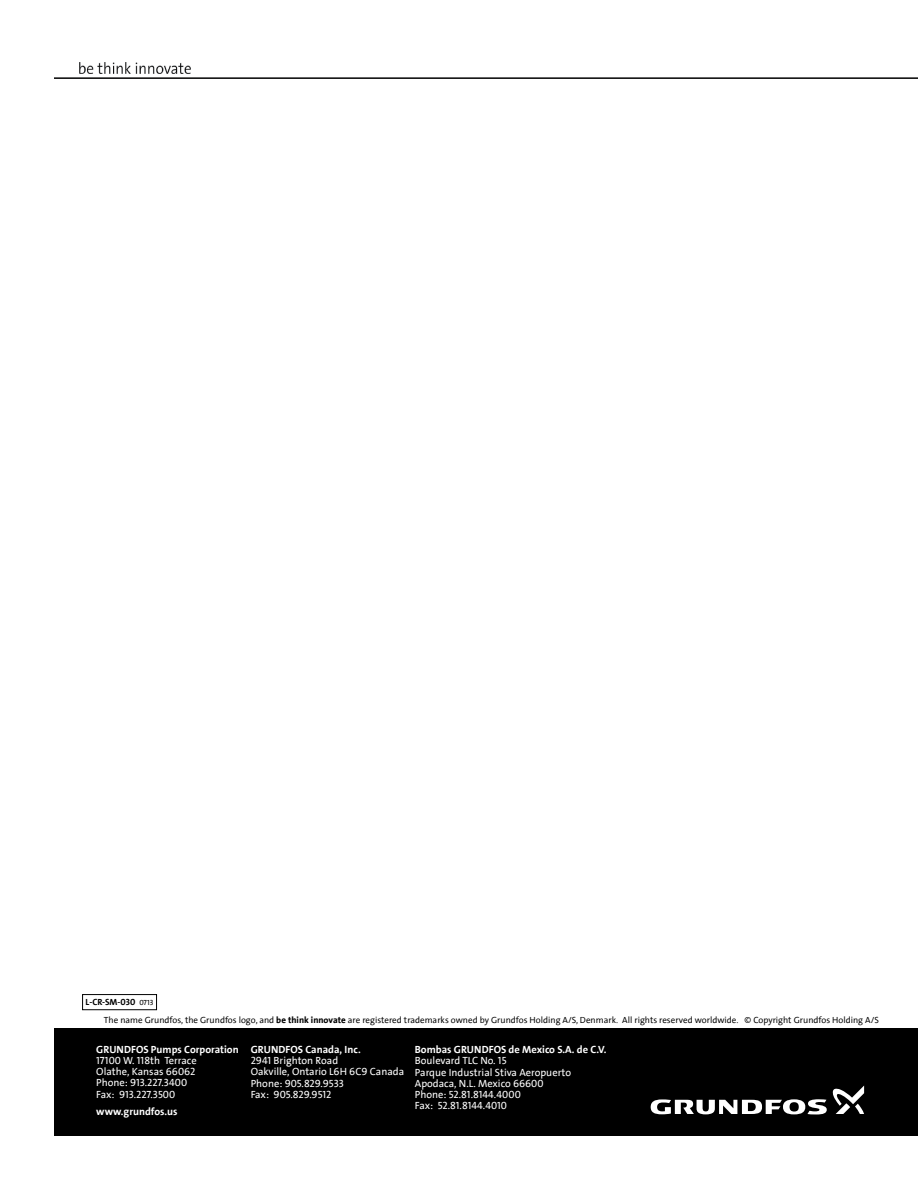
<style>
.page{position:relative;width:918px;height:1188px;background:#fff}
.page>*{position:absolute;margin:0;border:0;box-sizing:border-box;transform-origin:0 0}
.t1{font:10.5px/11.2px "Grundfos The Sans V2";color:#fff}
.t2{font:700 10.5px "Grundfos The Sans V2";color:#fff}
.t3{font:9px "Grundfos The Sans";color:#000}
.t4{font:700 9px "Grundfos The Sans V2";color:#000}
.s1{font-weight:400;font-size:7.5px}
.s2{font-weight:700}
</style>
<div class="page">
<hr style="left:0;top:77px;width:918px;height:2px;background:#000">
<div style="left:54px;top:1028px;width:864px;height:108px;background:#000"></div>
<svg style="left:651px;top:1086px;width:213px;height:28px"></svg>
<div style="left:82px;top:994px;width:75px;height:16px;border:1px solid #000"></div>
<img style="left:80px;top:62px;width:110px;height:11px">
<div style="left:0;top:68px;width:54px;height:26px;background:#fff"></div>
<p class="t4" style="left:86px;top:997px;width:69px">L-CR-SM-030 <span class="s1">0713</span></p>
<p class="t3" style="left:104px;top:1015px;width:777px">The name Grundfos, the Grundfos logo, and <span class="s2">be think innovate</span> are registered trademarks owned by Grundfos Holding A/S, Denmark. All rights reserved worldwide. © Copyright Grundfos Holding A/S</p>
<p class="t2" style="left:96px;top:1042px;width:144px">GRUNDFOS Pumps Corporation</p>
<p class="t1" style="left:96px;top:1055px;width:102px">17100 W. 118th Terrace<br>Olathe, Kansas 66062<br>Phone: 913.227.3400<br>Fax: 913.227.3500</p>
<p class="t2" style="left:96px;top:1105px;width:83px">www.grundfos.us</p>
<p class="t2" style="left:251px;top:1043px;width:111px">GRUNDFOS Canada, Inc.</p>
<p class="t1" style="left:251px;top:1055px;width:155px">2941 Brighton Road<br>Oakville, Ontario L6H 6C9 Canada<br>Phone: 905.829.9533<br>Fax: 905.829.9512</p>
<p class="t2" style="left:415px;top:1043px;width:193px">Bombas GRUNDFOS de Mexico S.A. de C.V.</p>
<p class="t1" style="left:415px;top:1055px;width:158px">Boulevard TLC No. 15<br>Parque Industrial Stiva Aeropuerto<br>Apodaca, N.L. Mexico 66600<br>Phone: 52.81.8144.4000<br>Fax: 52.81.8144.4010</p>
</div>
